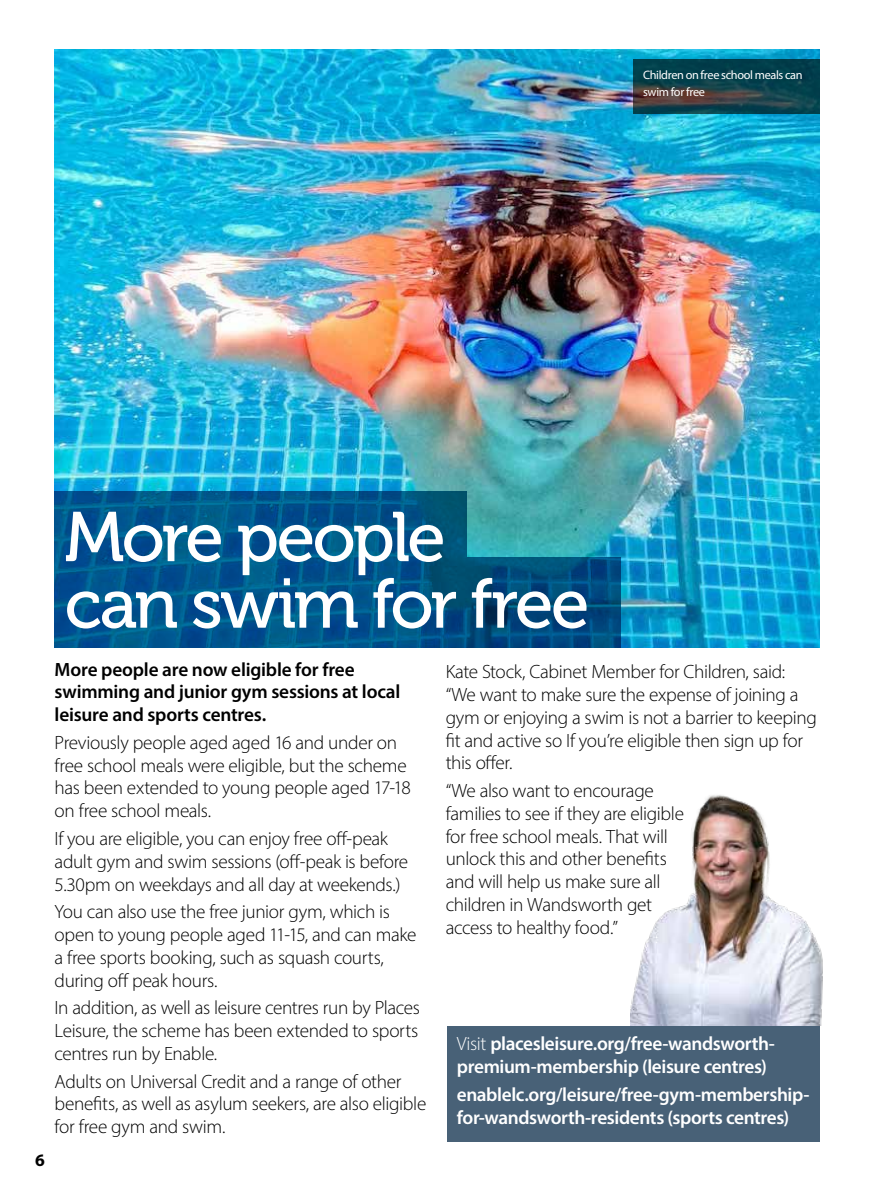
<style>
.page{position:relative;width:869px;height:1191px;background:#fff}
.page>*{position:absolute;margin:0;border:0;box-sizing:border-box;transform-origin:0 0}
.t1{font:70px/66.5px "Museo 500";letter-spacing:-.045em;color:#fff}
.t2{font:300 19.25px/22.8px "Myriad Pro";letter-spacing:-.02em;color:#000}
.t3{font:600 19.25px/22.8px "Myriad Pro";letter-spacing:-.02em;color:#fff}
.t4{font:600 19.25px/22.8px "Myriad Pro";letter-spacing:-.01em;color:#000}
.t5{font:700 17.5px "Myriad Pro";color:#000}
.t6{font:12.25px/17.5px "Myriad Pro";letter-spacing:-.025em;color:#fff}
.s1{font-weight:300}
</style>
<div class="page">
<img style="left:55px;top:50px;width:764px;height:597px">
<svg style="left:55px;top:491px;width:411px;height:66px;background:#00558a"></svg>
<svg style="left:55px;top:557px;width:565px;height:90px;background:#005187"></svg>
<svg style="left:632px;top:60px;width:187px;height:54px;background:#174049"></svg>
<img style="left:630px;top:795px;width:193px;height:230px">
<div style="left:446px;top:1026px;width:373px;height:115px;background:#486177"></div>
<p class="t6" style="left:642px;top:66px;width:161px">Children on free school meals can swim for free</p>
<h1 class="t1" style="left:64px;top:505px;width:526px">More people<br>can swim for free</h1>
<p class="t5" style="left:35px;top:1148px;width:11px">6</p>
<p class="t4" style="left:55px;top:657px;width:347px">More people are now eligible for free swimming and junior gym sessions at local leisure and sports centres.</p>
<p class="t2" style="left:55px;top:731px;width:357px">Previously people aged aged 16 and under on free school meals were eligible, but the scheme has been extended to young people aged 17-18 on free school meals.</p>
<p class="t2" style="left:55px;top:827px;width:355px">If you are eligible, you can enjoy free off-peak adult gym and swim sessions (off-peak is before<br>5.30pm on weekdays and all day at weekends.)</p>
<p class="t2" style="left:55px;top:900px;width:363px">You can also use the free junior gym, which is open to young people aged 11-15, and can make a free sports booking, such as squash courts, during off peak hours.</p>
<p class="t2" style="left:55px;top:996px;width:367px;text-align:justify">In addition, as well as leisure centres run by Places Leisure, the scheme has been extended to sports centres run by Enable.</p>
<p class="t2" style="left:55px;top:1069px;width:373px">Adults on Universal Credit and a range of other benefits, as well as asylum seekers, are also eligible for free gym and swim.</p>
<p class="t2" style="left:445px;top:660px;width:372px">Kate Stock, Cabinet Member for Children, said: “We want to make sure the expense of joining a gym or enjoying a swim is not a barrier to keeping fit and active so If you’re eligible then sign up for this offer.</p>
<p class="t2" style="left:445px;top:779px;width:240px">“We also want to encourage families to see if they are eligible for free school meals. That will unlock this and other benefits and will help us make sure all children in Wandsworth get access to healthy food.”</p>
<p class="t3" style="left:456px;top:1032px;width:319px"><span class="s1">Visit</span> placesleisure.org/free-wandsworth&shy;premium-membership (leisure centres)</p>
<p class="t3" style="left:456px;top:1082px;width:354px">enablelc.org/leisure/free-gym-membership&shy;for-wandsworth-residents (sports centres)</p>
</div>
